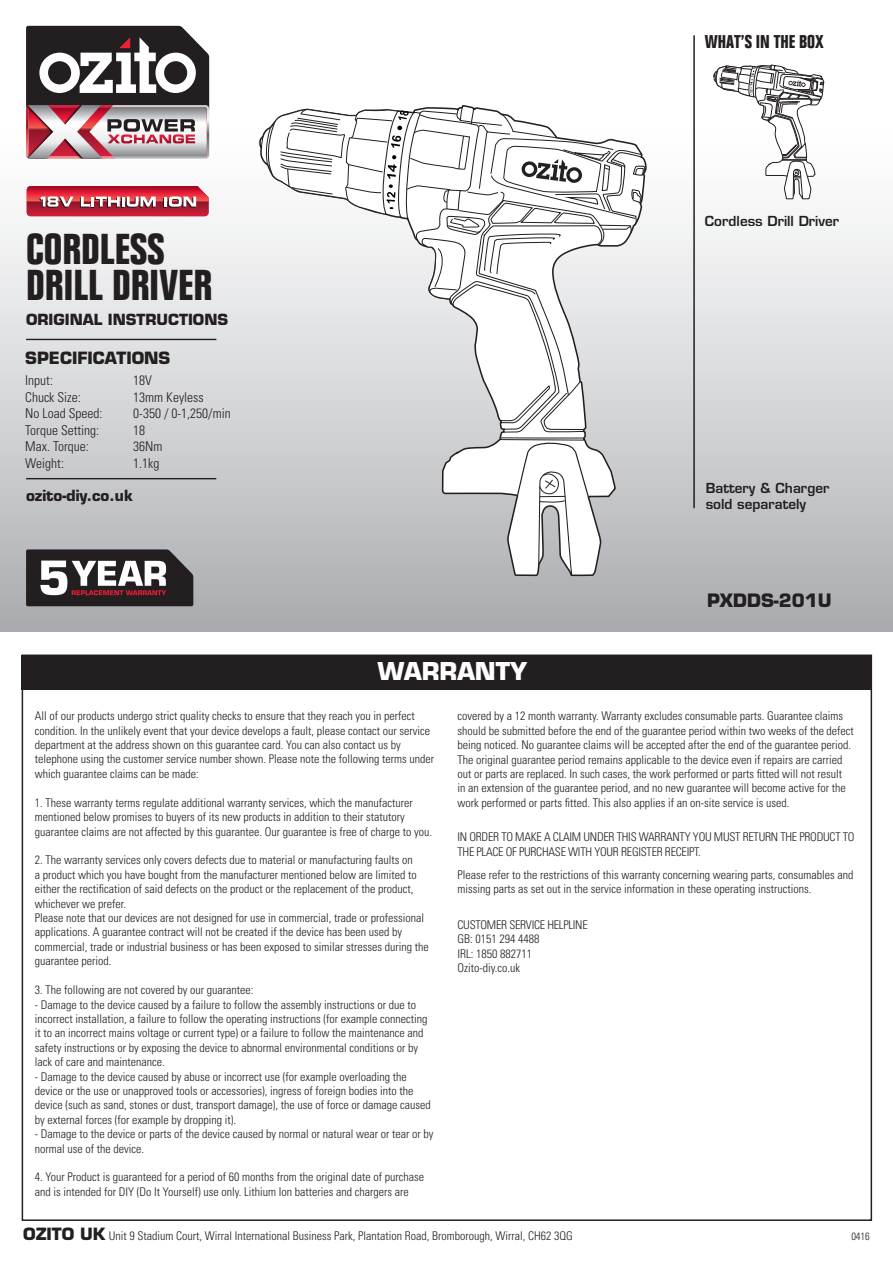
<style>
.page{position:relative;width:893px;height:1263px;background:#fff}
.page>*{position:absolute;margin:0;border:0;box-sizing:border-box;transform-origin:0 0}
.t1{font:700 condensed 42px "Folio";color:#231f20}
.t2{font:700 24px "Eurostile LT Std";color:#fff}
.t3{font:700 condensed 18px "Folio";color:#231f20}
.Body_Text_Main_Head{font:700 18px "Eurostile LT Std";color:#231f20}
.t4{font:700 16.5px "Eurostile LT Std";color:#231f20}
.t5{font:700 15px "Eurostile LT Std";color:#231f20}
.t6{font:300 condensed 13.5px "Univers LT Std";color:#231f20}
.t7{font:600 13.5px/16.2px "Eurostile LT Std";color:#231f20}
.Body_Text_Heads{font:300 condensed 12px/14.4px "Univers LT Std";color:#231f20}
.Body_Text_Main_Head-2{font:300 condensed 12px/14.4px "Univers LT Std";letter-spacing:-.02em;color:#231f20}
.Body_Text_Main_Head-3{font:300 condensed 12px "Univers LT Std";color:#231f20}
.Body_Text{font:300 condensed 10.5px "Univers LT Std";color:#231f20}
.s1{font-family:"Eurostile LT Std";font-weight:700;font-stretch:normal;font-size:16.5px}
</style>
<div class="page">
<div style="left:0;top:0;width:893px;height:631px;background:linear-gradient(to bottom,#fff,#b1b3b6)"></div>
<svg style="left:26px;top:549px;width:167px;height:57px"></svg>
<svg style="left:27px;top:186px;width:182px;height:30px;background:#c64253"></svg>
<hr style="left:26px;top:339px;width:190px;height:1px;background:#231f20">
<hr style="left:26px;top:478px;width:190px;height:1px;background:#231f20">
<svg style="left:26px;top:26px;width:183px;height:133px"></svg>
<svg style="left:260px;top:107px;width:385px;height:469px"></svg>
<svg style="left:713px;top:65px;width:111px;height:135px"></svg>
<hr style="left:693px;top:35px;width:2px;height:473px;background:#231f20">
<div style="left:21px;top:655px;width:850px;height:35px;background:#231f20"></div>
<p class="t3" style="left:705px;top:32px;width:120px">WHAT’S IN THE BOX</p>
<p class="t1" style="left:26px;top:226px;width:140px">CORDLESS</p>
<p class="t1" style="left:26px;top:262px;width:188px">DRILL DRIVER</p>
<p class="t5" style="left:26px;top:311px;width:204px">ORIGINAL INSTRUCTIONS</p>
<p class="t4" style="left:25px;top:348px;width:147px">SPECIFICATIONS</p>
<p class="t6" style="left:25px;top:372px;width:29px">Input:</p>
<p class="t6" style="left:133px;top:372px;width:20px">18V</p>
<p class="t6" style="left:25px;top:389px;width:57px">Chuck Size:</p>
<p class="t6" style="left:133px;top:389px;width:72px">13mm Keyless</p>
<p class="t6" style="left:25px;top:405px;width:79px">No Load Speed:</p>
<p class="t6" style="left:133px;top:405px;width:99px">0-350 / 0-1,250/min</p>
<p class="t6" style="left:25px;top:422px;width:75px">Torque Setting:</p>
<p class="t6" style="left:133px;top:422px;width:13px">18</p>
<p class="t6" style="left:25px;top:438px;width:65px">Max. Torque:</p>
<p class="t6" style="left:133px;top:438px;width:31px">36Nm</p>
<p class="t6" style="left:25px;top:455px;width:40px">Weight:</p>
<p class="t6" style="left:133px;top:455px;width:28px">1.1kg</p>
<p class="t5" style="left:26px;top:486px;width:108px">ozito-diy.co.uk</p>
<p class="t2" style="left:378px;top:656px;width:151px">WARRANTY</p>
<p class="t7" style="left:705px;top:213px;width:136px">Cordless Drill Driver</p>
<p class="t7" style="left:706px;top:480px;width:125px">Battery &amp; Charger sold separately</p>
<p class="Body_Text_Main_Head" style="left:707px;top:589px;width:126px">PXDDS-201U</p>
<p class="Body_Text_Heads" style="left:35px;top:709px;width:401px">All of our products undergo strict quality checks to ensure that they reach you in perfect condition. In the unlikely event that your device develops a fault, please contact our service department at the address shown on this guarantee card. You can also contact us by telephone using the customer service number shown. Please note the following terms under which guarantee claims can be made:</p>
<p class="Body_Text_Heads" style="left:35px;top:795px;width:399px">1. These warranty terms regulate additional warranty services, which the manufacturer mentioned below promises to buyers of its new products in addition to their statutory guarantee claims are not affected by this guarantee. Our guarantee is free of charge to you.</p>
<p class="Body_Text_Heads" style="left:35px;top:853px;width:395px">2. The warranty services only covers defects due to material or manufacturing faults on<br>a product which you have bought from the manufacturer mentioned below are limited to either the rectification of said defects on the product or the replacement of the product, whichever we prefer.<br>Please note that our devices are not designed for use in commercial, trade or professional applications. A guarantee contract will not be created if the device has been used by commercial, trade or industrial business or has been exposed to similar stresses during the guarantee period.</p>
<p class="Body_Text_Heads" style="left:35px;top:983px;width:220px">3. The following are not covered by our guarantee:</p>
<p class="Body_Text_Heads" style="left:35px;top:997px;width:394px">- Damage to the device caused by a failure to follow the assembly instructions or due to incorrect installation, a failure to follow the operating instructions (for example connecting it to an incorrect mains voltage or current type) or a failure to follow the maintenance and safety instructions or by exposing the device to abnormal environmental conditions or by lack of care and maintenance.</p>
<p class="Body_Text_Heads" style="left:35px;top:1069px;width:397px">- Damage to the device caused by abuse or incorrect use (for example overloading the device or the use or unapproved tools or accessories), ingress of foreign bodies into the device (such as sand, stones or dust, transport damage), the use of force or damage caused by external forces (for example by dropping it).</p>
<p class="Body_Text_Heads" style="left:35px;top:1127px;width:400px">- Damage to the device or parts of the device caused by normal or natural wear or tear or by normal use of the device.</p>
<p class="Body_Text_Heads" style="left:35px;top:1170px;width:391px">4. Your Product is guaranteed for a period of 60 months from the original date of purchase and is intended for DIY (Do It Yourself) use only. Lithium Ion batteries and chargers are</p>
<p class="Body_Text_Heads" style="left:457px;top:709px;width:398px">covered by a 12 month warranty. Warranty excludes consumable parts. Guarantee claims should be submitted before the end of the guarantee period within two weeks of the defect being noticed. No guarantee claims will be accepted after the end of the guarantee period.<br>The original guarantee period remains applicable to the device even if repairs are carried out or parts are replaced. In such cases, the work performed or parts fitted will not result<br>in an extension of the guarantee period, and no new guarantee will become active for the work performed or parts fitted. This also applies if an on-site service is used.</p>
<p class="Body_Text_Main_Head-2" style="left:457px;top:830px;width:399px">IN ORDER TO MAKE A CLAIM UNDER THIS WARRANTY YOU MUST RETURN THE PRODUCT TO<br>THE PLACE OF PURCHASE WITH YOUR REGISTER RECEIPT.</p>
<p class="Body_Text_Heads" style="left:457px;top:867px;width:397px">Please refer to the restrictions of this warranty concerning wearing parts, consumables and missing parts as set out in the service information in these operating instructions.</p>
<p class="Body_Text_Heads" style="left:457px;top:917px;width:132px">CUSTOMER SERVICE HELPLINE<br>GB: 0151 294 4488<br>IRL: 1850 882711<br>Ozito-diy.co.uk</p>
<p class="Body_Text_Main_Head-3" style="left:23px;top:1228px;width:551px"><span class="s1">OZITO UK</span> Unit 9 Stadium Court, Wirral International Business Park, Plantation Road, Bromborough, Wirral, CH62 3QG</p>
<p class="Body_Text" style="left:851px;top:1230px;width:20px">0416</p>
</div>
